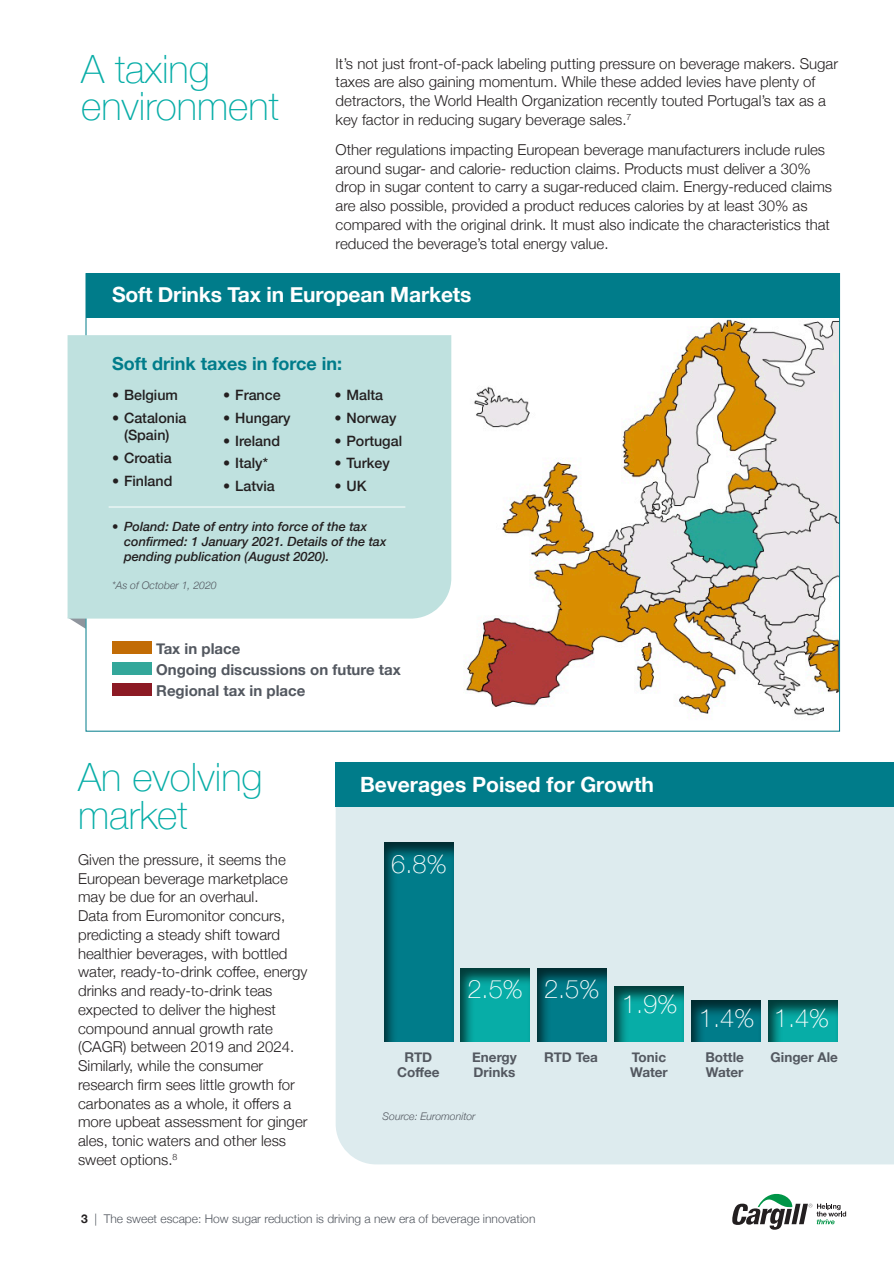
<style>
.page{position:relative;width:894px;height:1263px;background:#fff}
.page>*{position:absolute;margin:0;border:0;box-sizing:border-box;transform-origin:0 0}
.head{font:100 39px/37.5px "Helvetica Neue";color:#07ada7}
.head-2{font:100 25.5px "Helvetica Neue";color:#fff}
.head-3{font:700 21px "Helvetica Neue";letter-spacing:-.01em;color:#fff}
.body{font:700 21px "Helvetica Neue";color:#fff}
.body-2{font:700 18px "Helvetica Neue";color:#007c8a}
.body-3{font:300 15px/18.8px "Helvetica Neue";color:#231f20}
.body-4{font:700 15px "Helvetica Neue";color:#535860}
.body-5{font:500 14.25px/17.2px "Helvetica Neue";color:#231f20;text-align:center}
.body-6{font:700 13.5px/15px "Helvetica Neue";color:#535860}
.body-7{font:italic 500 12.75px/15px "Helvetica Neue";color:#231f20}
.t1{font:300 12px "Helvetica Neue";color:#535860}
.FOOTNOTES{font:italic 300 10.5px "Helvetica Neue";color:#535860}
.s1{font-weight:300;font-style:normal}
.s2{font-weight:700;color:#231f20}
</style>
<div class="page">
<svg style="left:732px;top:1193px;width:113px;height:36px"></svg>
<div style="left:335px;top:806px;width:558px;height:358px;background:#ddebee"></div>
<div style="left:766px;top:999px;width:72px;height:45px;background:#231f20;opacity:.75"></div>
<div style="left:688px;top:999px;width:74px;height:45px;background:#231f20;opacity:.75"></div>
<div style="left:612px;top:984px;width:73px;height:60px;background:#231f20;opacity:.75"></div>
<div style="left:535px;top:968px;width:72px;height:76px;background:#231f20;opacity:.75"></div>
<div style="left:459px;top:968px;width:72px;height:76px;background:#231f20;opacity:.75"></div>
<div style="left:381px;top:842px;width:73px;height:202px;background:#231f20;opacity:.75"></div>
<div style="left:335px;top:762px;width:558px;height:44px;background:#007c8a"></div>
<img style="left:451px;top:319px;width:386px;height:397px">
<svg style="left:68px;top:618px;width:18px;height:10px"></svg>
<div style="left:86px;top:274px;width:753px;height:44px;background:#007c8a"></div>
<div style="left:68px;top:335px;width:383px;height:283px;background:#bfe1df"></div>
<div style="left:112px;top:641px;width:40px;height:12px;background:#c26c05"></div>
<div style="left:112px;top:662px;width:40px;height:12px;background:#33a79a"></div>
<div style="left:112px;top:683px;width:40px;height:12px;background:#8c1a24"></div>
<hr style="left:109px;top:506px;width:296px;height:1px;background:#fff">
<p class="head" style="left:81px;top:48px;width:199px">A taxing environment</p>
<p class="body-3" style="left:335px;top:53px;width:504px">It’s not just front-of-pack labeling putting pressure on beverage makers. Sugar taxes are also gaining momentum. While these added levies have plenty of detractors, the World Health Organization recently touted Portugal’s tax as a key factor in reducing sugary beverage sales.<sup>7</sup></p>
<p class="body-3" style="left:335px;top:139px;width:498px">Other regulations impacting European beverage manufacturers include rules around sugar- and calorie- reduction claims. Products must deliver a 30% drop in sugar content to carry a sugar-reduced claim. Energy-reduced claims are also possible, provided a product reduces calories by at least 30% as compared with the original drink. It must also indicate the characteristics that reduced the beverage’s total energy value.</p>
<p class="head-3" style="left:112px;top:278px;width:361px">Soft Drinks Tax in European Markets</p>
<p class="body-2" style="left:112px;top:349px;width:231px">Soft drink taxes in force in:</p>
<p class="body-5" style="left:112px;top:385px;width:67px">• Belgium</p>
<p class="body-5" style="left:112px;top:408px;width:76px">• Catalonia (Spain)</p>
<p class="body-5" style="left:112px;top:448px;width:61px">• Croatia</p>
<p class="body-5" style="left:112px;top:471px;width:62px">• Finland</p>
<p class="body-5" style="left:223px;top:385px;width:59px">• France</p>
<p class="body-5" style="left:223px;top:408px;width:69px">• Hungary</p>
<p class="body-5" style="left:223px;top:431px;width:58px">• Ireland</p>
<p class="body-5" style="left:223px;top:453px;width:46px">• Italy*</p>
<p class="body-5" style="left:223px;top:476px;width:53px">• Latvia</p>
<p class="body-5" style="left:334px;top:385px;width:50px">• Malta</p>
<p class="body-5" style="left:334px;top:408px;width:64px">• Norway</p>
<p class="body-5" style="left:334px;top:431px;width:69px">• Portugal</p>
<p class="body-5" style="left:334px;top:453px;width:57px">• Turkey</p>
<p class="body-5" style="left:334px;top:476px;width:34px">• UK</p>
<p class="body-7" style="left:124px;top:518px;width:264px;text-indent:-12px"><span class="s1">•</span> Poland: Date of entry into force of the tax confirmed: 1 January 2021. Details of the tax pending publication (August 2020).</p>
<p class="FOOTNOTES" style="left:112px;top:577px;width:106px">*As of October 1, 2020</p>
<p class="body-4" style="left:156px;top:636px;width:86px">Tax in place</p>
<p class="body-4" style="left:156px;top:657px;width:246px">Ongoing discussions on future tax</p>
<p class="body-4" style="left:156px;top:678px;width:151px">Regional tax in place</p>
<p class="head" style="left:78px;top:757px;width:186px">An evolving market</p>
<p class="body-3" style="left:78px;top:849px;width:231px">Given the pressure, it seems the<br>European beverage marketplace may be due for an overhaul.<br>Data from Euromonitor concurs, predicting a steady shift toward healthier beverages, with bottled water, ready-to-drink coffee, energy drinks and ready-to-drink teas expected to deliver the highest compound annual growth rate (CAGR) between 2019 and 2024.<br>Similarly, while the consumer research firm sees little growth for carbonates as a whole, it offers a more upbeat assessment for ginger ales, tonic waters and other less sweet options.<sup>8</sup></p>
<p class="body" style="left:360px;top:768px;width:295px">Beverages Poised for Growth</p>
<p class="head-2" style="left:391px;top:844px;width:57px">6.8%</p>
<p class="head-2" style="left:467px;top:969px;width:57px">2.5%</p>
<p class="head-2" style="left:544px;top:969px;width:57px">2.5%</p>
<p class="head-2" style="left:621px;top:984px;width:57px">1.9%</p>
<p class="head-2" style="left:698px;top:999px;width:57px">1.4%</p>
<p class="head-2" style="left:773px;top:998px;width:57px">1.4%</p>
<p class="body-6" style="left:397px;top:1050px;width:44px;text-align:center">RTD<br>Coffee</p>
<p class="body-6" style="left:472px;top:1050px;width:46px">Energy<br>Drinks</p>
<p class="body-6" style="left:544px;top:1050px;width:55px">RTD Tea</p>
<p class="body-6" style="left:630px;top:1050px;width:39px">Tonic<br>Water</p>
<p class="body-6" style="left:705px;top:1050px;width:40px">Bottle<br>Water</p>
<p class="body-6" style="left:770px;top:1050px;width:69px">Ginger Ale</p>
<p class="FOOTNOTES" style="left:382px;top:1108px;width:94px">Source: Euromonitor</p>
<p class="t1" style="left:81px;top:1209px;width:455px"><span class="s2">3</span> | The sweet escape: How sugar reduction is driving a new era of beverage innovation</p>
</div>
